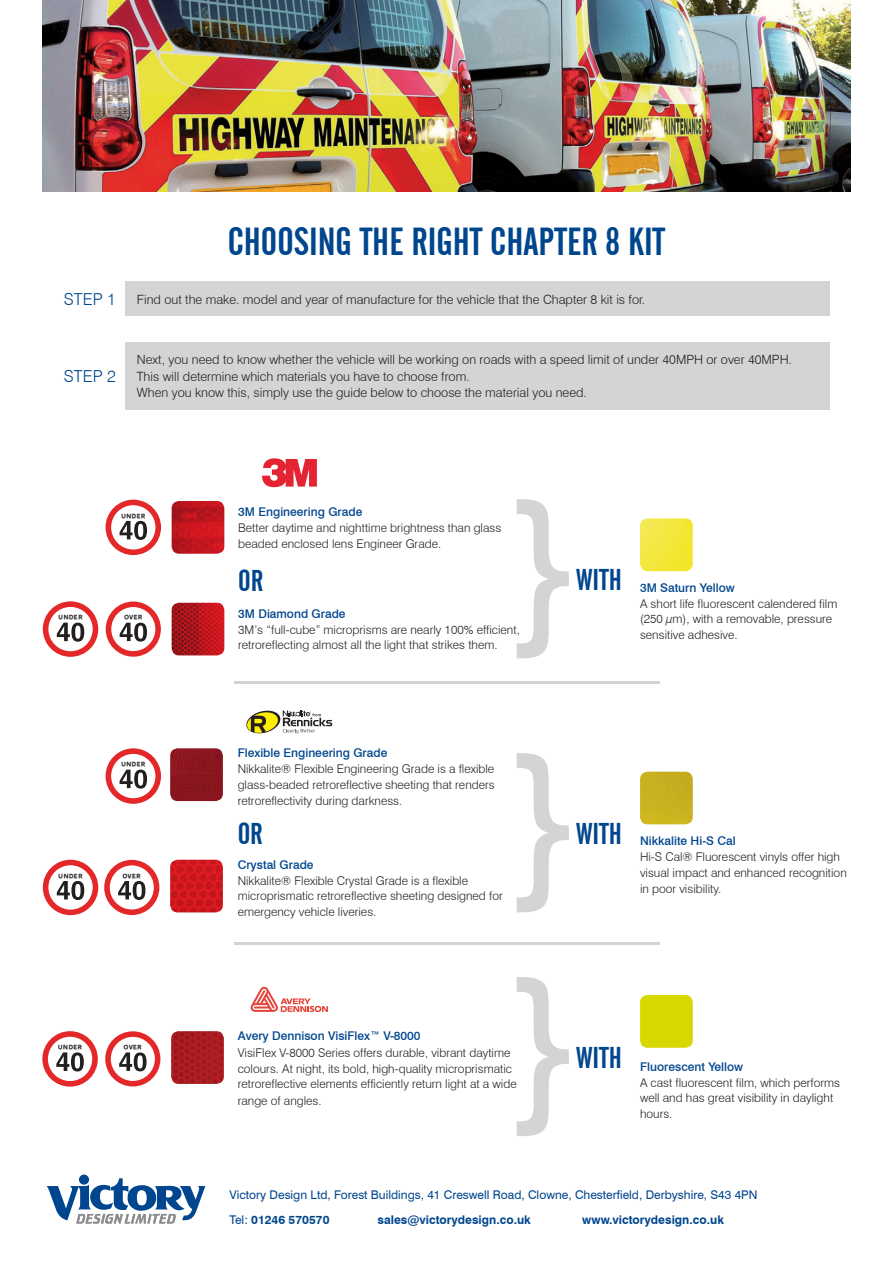
<style>
.page{position:relative;width:893px;height:1263px;background:#fff}
.page>*{position:absolute;margin:0;border:0;box-sizing:border-box;transform-origin:0 0}
.Category_Title{font:39px "Alternate Gothic No 2 BT";color:#00468e}
.Category_Title-2{font:30px "Alternate Gothic No 2 BT";color:#00468e}
.Category_Title-3{font:300 16.5px "Swiss 721 BT";color:#00468e}
.Category_Title-4{font:300 12.75px/16.5px "Swiss 721 BT";color:#231f20}
.t1{font:300 12px/15.8px "Swiss 721 BT";color:#231f20}
.Category_Title-5{font:500 12px "Swiss 721 BT";color:#00468e}
.t2{font:12px "Swiss 721 BT";color:#00468e}
.t3{font:700 12px "Swiss 721 BT";color:#00468e}
.t4{font:800 6.15px "Transport";color:#231f20}
.t5{font:800 6px "Transport";color:#231f20}
.s1{font-weight:400}
</style>
<div class="page">
<img style="left:43px;top:0;width:807px;height:191px">
<div style="left:125px;top:282px;width:704px;height:34px;background:#d2d4d5"></div>
<div style="left:125px;top:342px;width:704px;height:68px;background:#d2d4d5"></div>
<svg style="left:262px;top:458px;width:55px;height:29px"></svg>
<img style="left:640px;top:518px;width:53px;height:53px">
<div style="left:106px;top:500px;width:55px;height:55px;background:#e42728;border-radius:50%"></div>
<div style="left:111px;top:505px;width:44px;height:44px;background:#fff;border-radius:50%"></div>
<svg style="left:120px;top:521px;width:13px;height:18px"></svg>
<svg style="left:134px;top:521px;width:13px;height:19px"></svg>
<div style="left:138px;top:524px;width:5px;height:13px;background:#fff;border-radius:50%"></div>
<img style="left:172px;top:501px;width:52px;height:53px">
<img style="left:172px;top:603px;width:52px;height:52px">
<svg style="left:106px;top:601px;width:55px;height:56px"></svg>
<div style="left:111px;top:607px;width:44px;height:44px;background:#fff;border-radius:50%"></div>
<svg style="left:120px;top:623px;width:13px;height:18px"></svg>
<svg style="left:134px;top:623px;width:13px;height:19px"></svg>
<div style="left:138px;top:625px;width:5px;height:14px;background:#fff;border-radius:50%"></div>
<div style="left:43px;top:601px;width:55px;height:56px;background:#e42728;border-radius:50%"></div>
<div style="left:48px;top:607px;width:45px;height:44px;background:#fff;border-radius:50%"></div>
<svg style="left:57px;top:623px;width:13px;height:18px"></svg>
<div style="left:71px;top:623px;width:13px;height:19px;background:#231f20;border-radius:50%"></div>
<div style="left:75px;top:625px;width:6px;height:14px;background:#fff;border-radius:50%"></div>
<svg style="left:517px;top:499px;width:52px;height:159px"></svg>
<svg style="left:246px;top:710px;width:86px;height:23px"></svg>
<div style="left:640px;top:772px;width:53px;height:52px;background:#c9b120"></div>
<svg style="left:106px;top:748px;width:55px;height:56px"></svg>
<div style="left:111px;top:754px;width:44px;height:44px;background:#fff;border-radius:50%"></div>
<svg style="left:120px;top:770px;width:13px;height:18px"></svg>
<svg style="left:134px;top:770px;width:13px;height:19px"></svg>
<div style="left:138px;top:772px;width:5px;height:14px;background:#fff;border-radius:50%"></div>
<img style="left:170px;top:748px;width:53px;height:53px">
<img style="left:170px;top:860px;width:53px;height:52px">
<div style="left:104px;top:860px;width:55px;height:55px;background:#e42728;border-radius:50%"></div>
<div style="left:110px;top:865px;width:44px;height:44px;background:#fff;border-radius:50%"></div>
<svg style="left:118px;top:881px;width:13px;height:18px"></svg>
<div style="left:133px;top:881px;width:12px;height:19px;background:#231f20;border-radius:50%"></div>
<div style="left:136px;top:884px;width:6px;height:13px;background:#fff;border-radius:50%"></div>
<div style="left:43px;top:860px;width:55px;height:55px;background:#e42728;border-radius:50%"></div>
<div style="left:48px;top:865px;width:45px;height:44px;background:#fff;border-radius:50%"></div>
<svg style="left:57px;top:881px;width:13px;height:18px"></svg>
<svg style="left:71px;top:881px;width:13px;height:19px"></svg>
<div style="left:75px;top:884px;width:6px;height:13px;background:#fff;border-radius:50%"></div>
<svg style="left:517px;top:753px;width:52px;height:159px"></svg>
<svg style="left:47px;top:1174px;width:158px;height:49px"></svg>
<div style="left:640px;top:995px;width:53px;height:53px;background:#d7d800;border-radius:8px"></div>
<svg style="left:251px;top:987px;width:77px;height:25px"></svg>
<img style="left:171px;top:1031px;width:53px;height:53px">
<div style="left:105px;top:1031px;width:55px;height:55px;background:#e42728;border-radius:50%"></div>
<div style="left:111px;top:1037px;width:44px;height:44px;background:#fff;border-radius:50%"></div>
<svg style="left:119px;top:1052px;width:13px;height:19px"></svg>
<div style="left:134px;top:1052px;width:12px;height:19px;background:#231f20;border-radius:50%"></div>
<div style="left:137px;top:1055px;width:6px;height:13px;background:#fff;border-radius:50%"></div>
<svg style="left:42px;top:1031px;width:56px;height:56px"></svg>
<div style="left:48px;top:1037px;width:44px;height:44px;background:#fff;border-radius:50%"></div>
<svg style="left:56px;top:1052px;width:13px;height:19px"></svg>
<svg style="left:71px;top:1052px;width:13px;height:19px"></svg>
<div style="left:75px;top:1055px;width:5px;height:13px;background:#fff;border-radius:50%"></div>
<svg style="left:517px;top:977px;width:52px;height:159px"></svg>
<hr style="left:234px;top:682px;width:425px;height:2px;background:#d2d4d5">
<hr style="left:234px;top:942px;width:425px;height:2px;background:#d2d4d5">
<p class="Category_Title" style="left:228px;top:220px;width:439px">CHOOSING THE RIGHT CHAPTER 8 KIT</p>
<p class="Category_Title-3" style="left:64px;top:289px;width:53px">STEP 1</p>
<p class="Category_Title-4" style="left:137px;top:291px;width:510px">Find out the make. model and year of manufacture for the vehicle that the Chapter 8 kit is for.</p>
<p class="Category_Title-3" style="left:64px;top:366px;width:53px">STEP 2</p>
<p class="Category_Title-4" style="left:137px;top:351px;width:657px">Next, you need to know whether the vehicle will be working on roads with a speed limit of under 40MPH or over 40MPH.<br>This will determine which materials you have to choose from.</p>
<p class="Category_Title-4" style="left:137px;top:384px;width:452px">When you know this, simply use the guide below to choose the material you need.</p>
<p class="t4" style="left:121px;top:512px;width:26px">UNDER</p>
<p class="t4" style="left:58px;top:614px;width:26px">UNDER</p>
<p class="t5" style="left:124px;top:614px;width:20px">OVER</p>
<p class="t4" style="left:121px;top:761px;width:26px">UNDER</p>
<p class="t4" style="left:58px;top:872px;width:26px">UNDER</p>
<p class="t5" style="left:123px;top:872px;width:20px">OVER</p>
<p class="t4" style="left:58px;top:1043px;width:26px">UNDER</p>
<p class="t5" style="left:124px;top:1044px;width:20px">OVER</p>
<p class="Category_Title-5" style="left:238px;top:505px;width:126px">3M Engineering Grade</p>
<p class="t1" style="left:238px;top:520px;width:265px">Better daytime and nighttime brightness than glass beaded enclosed lens Engineer Grade.</p>
<p class="Category_Title-2" style="left:238px;top:564px;width:27px">OR</p>
<p class="Category_Title-2" style="left:576px;top:563px;width:47px">WITH</p>
<p class="Category_Title-5" style="left:238px;top:606px;width:109px">3M Diamond Grade</p>
<p class="t1" style="left:238px;top:621px;width:283px">3M’s “full-cube” microprisms are nearly 100% efficient, retroreflecting almost all the light that strikes them.</p>
<p class="Category_Title-5" style="left:640px;top:580px;width:96px">3M Saturn Yellow</p>
<p class="t1" style="left:640px;top:595px;width:199px">A short life fluorescent calendered film (250 µm), with a removable, pressure sensitive adhesive.</p>
<p class="Category_Title-5" style="left:238px;top:746px;width:151px">Flexible Engineering Grade</p>
<p class="t1" style="left:238px;top:761px;width:259px;text-align:justify">Nikkalite® Flexible Engineering Grade is a flexible glass-beaded retroreflective sheeting that renders retroreflectivity during darkness.</p>
<p class="Category_Title-2" style="left:238px;top:816px;width:27px">OR</p>
<p class="Category_Title-2" style="left:576px;top:817px;width:47px">WITH</p>
<p class="Category_Title-5" style="left:238px;top:857px;width:77px">Crystal Grade</p>
<p class="t1" style="left:238px;top:872px;width:267px">Nikkalite® Flexible Crystal Grade is a flexible microprismatic retroreflective sheeting designed for emergency vehicle liveries.</p>
<p class="Category_Title-5" style="left:640px;top:834px;width:97px">Nikkalite Hi-S Cal</p>
<p class="t1" style="left:640px;top:849px;width:208px">Hi-S Cal® Fluorescent vinyls offer high visual impact and enhanced recognition in poor visibility.</p>
<p class="Category_Title-5" style="left:238px;top:1029px;width:184px">Avery Dennison VisiFlex<span class="s1">™</span> V-8000</p>
<p class="t1" style="left:238px;top:1044px;width:280px">VisiFlex V-8000 Series offers durable, vibrant daytime colours. At night, its bold, high-quality microprismatic retroreflective elements efficiently return light at a wide range of angles.</p>
<p class="Category_Title-2" style="left:576px;top:1041px;width:47px">WITH</p>
<p class="Category_Title-5" style="left:640px;top:1059px;width:105px">Fluorescent Yellow</p>
<p class="t1" style="left:640px;top:1074px;width:201px">A cast fluorescent film, which performs well and has great visibility in daylight hours.</p>
<p class="t2" style="left:230px;top:1187px;width:529px">Victory Design Ltd, Forest Buildings, 41 Creswell Road, Clowne, Chesterfield, Derbyshire, S43 4PN</p>
<p class="t3" style="left:230px;top:1212px;width:101px"><span class="s1">Tel:</span> 01246 570570</p>
<p class="t3" style="left:377px;top:1212px;width:155px">sales@victorydesign.co.uk</p>
<p class="t3" style="left:582px;top:1212px;width:143px">www.victorydesign.co.uk</p>
</div>
